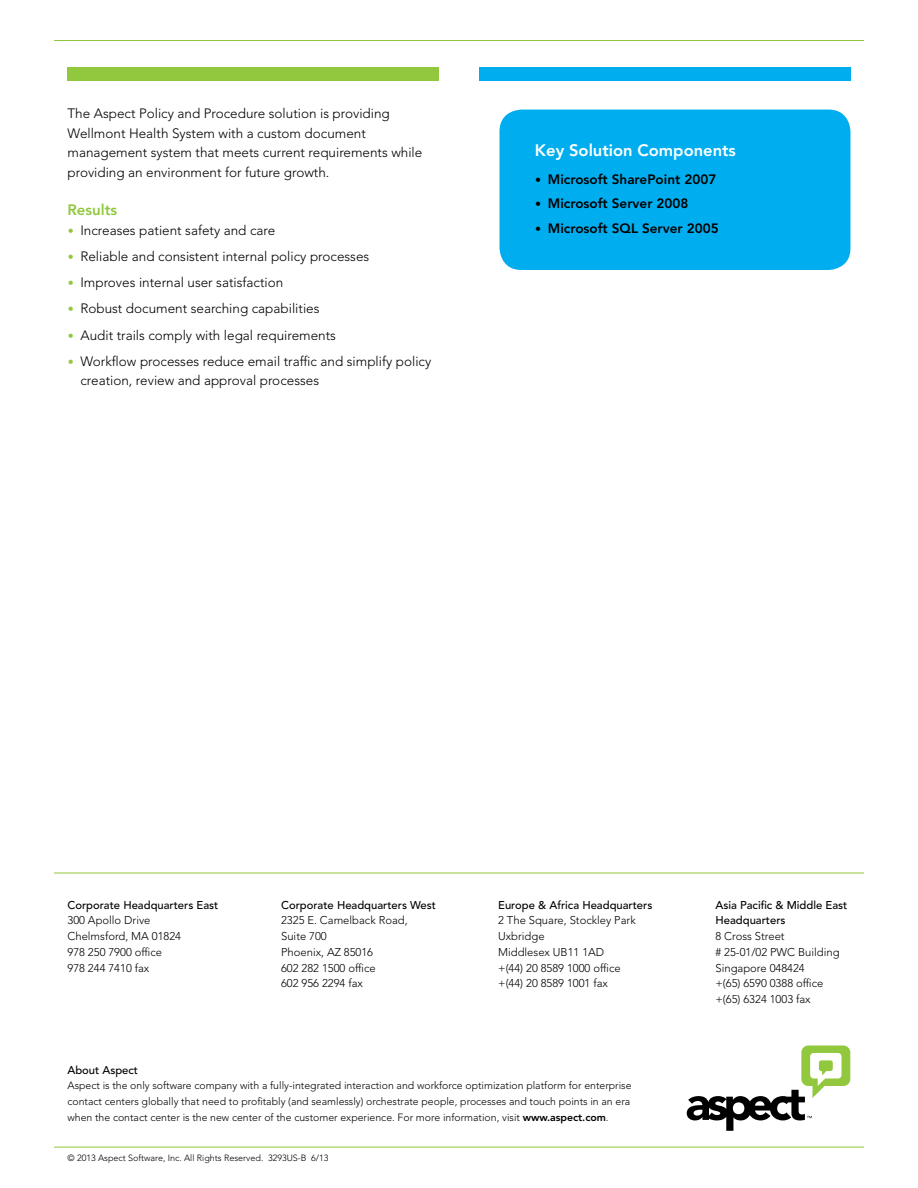
<style>
.page{position:relative;width:918px;height:1188px;background:#fff}
.page>*{position:absolute;margin:0;border:0;box-sizing:border-box;transform-origin:0 0}
.t1{font:800 16.5px "Avenir LT Std";color:#fff}
.t2{font:800 15px "Avenir LT Std";color:#92c83e}
.t3{font:300 13.5px/19.5px "Avenir LT Std";color:#000}
.t4{font:800 13.5px "Avenir LT Std";color:#000}
.t5{font:300 11.25px/15.8px "Avenir LT Std";color:#000}
.t6{font:500 11.25px/15.8px "Avenir LT Std";color:#000}
.t7{font:300 10.5px/15.8px "Avenir LT Std";color:#000;text-align:justify}
.t8{font:300 9px "Avenir LT Std";color:#000}
.s1{font-weight:900;font-size:12px;color:#92c83e}
.s2{font-weight:900;font-size:12px}
.s3{font-weight:800}
</style>
<div class="page">
<hr style="left:54px;top:40px;width:810px;height:1px;background:#92c83e">
<hr style="left:54px;top:873px;width:810px;height:1px;background:#92c83e">
<hr style="left:54px;top:1147px;width:810px;height:1px;background:#92c83e">
<div style="left:68px;top:68px;width:371px;height:13px;background:#92c83e"></div>
<div style="left:479px;top:68px;width:371px;height:13px;background:#00aeef"></div>
<svg style="left:687px;top:1046px;width:163px;height:85px"></svg>
<div style="left:500px;top:110px;width:350px;height:160px;background:#00aeef;border-radius:22px"></div>
<p class="t3" style="left:68px;top:104px;width:356px">The Aspect Policy and Procedure solution is providing Wellmont Health System with a custom document management system that meets current requirements while providing an environment for future growth.</p>
<p class="t2" style="left:68px;top:201px;width:51px">Results</p>
<p class="t3" style="left:68px;top:220px;width:209px"><span class="s1">•</span> Increases patient safety and care</p>
<p class="t3" style="left:68px;top:247px;width:303px"><span class="s1">•</span> Reliable and consistent internal policy processes</p>
<p class="t3" style="left:68px;top:273px;width:217px"><span class="s1">•</span> Improves internal user satisfaction</p>
<p class="t3" style="left:68px;top:299px;width:253px"><span class="s1">•</span> Robust document searching capabilities</p>
<p class="t3" style="left:68px;top:325px;width:270px"><span class="s1">•</span> Audit trails comply with legal requirements</p>
<p class="t3" style="left:80px;top:352px;width:352px;text-indent:-13px"><span class="s1">•</span> Workflow processes reduce email traffic and simplify policy creation, review and approval processes</p>
<p class="t1" style="left:535px;top:141px;width:202px">Key Solution Components</p>
<p class="t4" style="left:535px;top:171px;width:183px"><span class="s2">•</span> Microsoft SharePoint 2007</p>
<p class="t4" style="left:535px;top:196px;width:155px"><span class="s2">•</span> Microsoft Server 2008</p>
<p class="t4" style="left:535px;top:220px;width:185px"><span class="s2">•</span> Microsoft SQL Server 2005</p>
<p class="t6" style="left:68px;top:897px;width:152px">Corporate Headquarters East</p>
<p class="t5" style="left:68px;top:913px;width:115px">300 Apollo Drive<br>Chelmsford, MA 01824<br>978 250 7900 office<br>978 244 7410 fax</p>
<p class="t6" style="left:281px;top:897px;width:156px">Corporate Headquarters West</p>
<p class="t5" style="left:281px;top:913px;width:128px">2325 E. Camelback Road,<br>Suite 700<br>Phoenix, AZ 85016<br>602 282 1500 office<br>602 956 2294 fax</p>
<p class="t6" style="left:498px;top:897px;width:156px">Europe &amp; Africa Headquarters</p>
<p class="t5" style="left:498px;top:913px;width:139px">2 The Square, Stockley Park<br>Uxbridge<br>Middlesex UB11 1AD<br>+(44) 20 8589 1000 office +(44) 20 8589 1001 fax</p>
<p class="t6" style="left:716px;top:897px;width:133px">Asia Pacific &amp; Middle East<br>Headquarters</p>
<p class="t5" style="left:716px;top:928px;width:126px">8 Cross Street<br># 25-01/02 PWC Building<br>Singapore 048424<br>+(65) 6590 0388 office +(65) 6324 1003 fax</p>
<p class="t6" style="left:68px;top:1062px;width:72px">About Aspect</p>
<p class="t7" style="left:68px;top:1078px;width:566px">Aspect is the only software company with a fully-integrated interaction and workforce optimization platform for enterprise contact centers globally that need to profitably (and seamlessly) orchestrate people, processes and touch points in an era when the contact center is the new center of the customer experience. For more information, visit <span class="s3">www.aspect.com</span>.</p>
<p class="t8" style="left:68px;top:1153px;width:263px">© 2013 Aspect Software, Inc. All Rights Reserved. 3293US-B 6/13</p>
</div>
